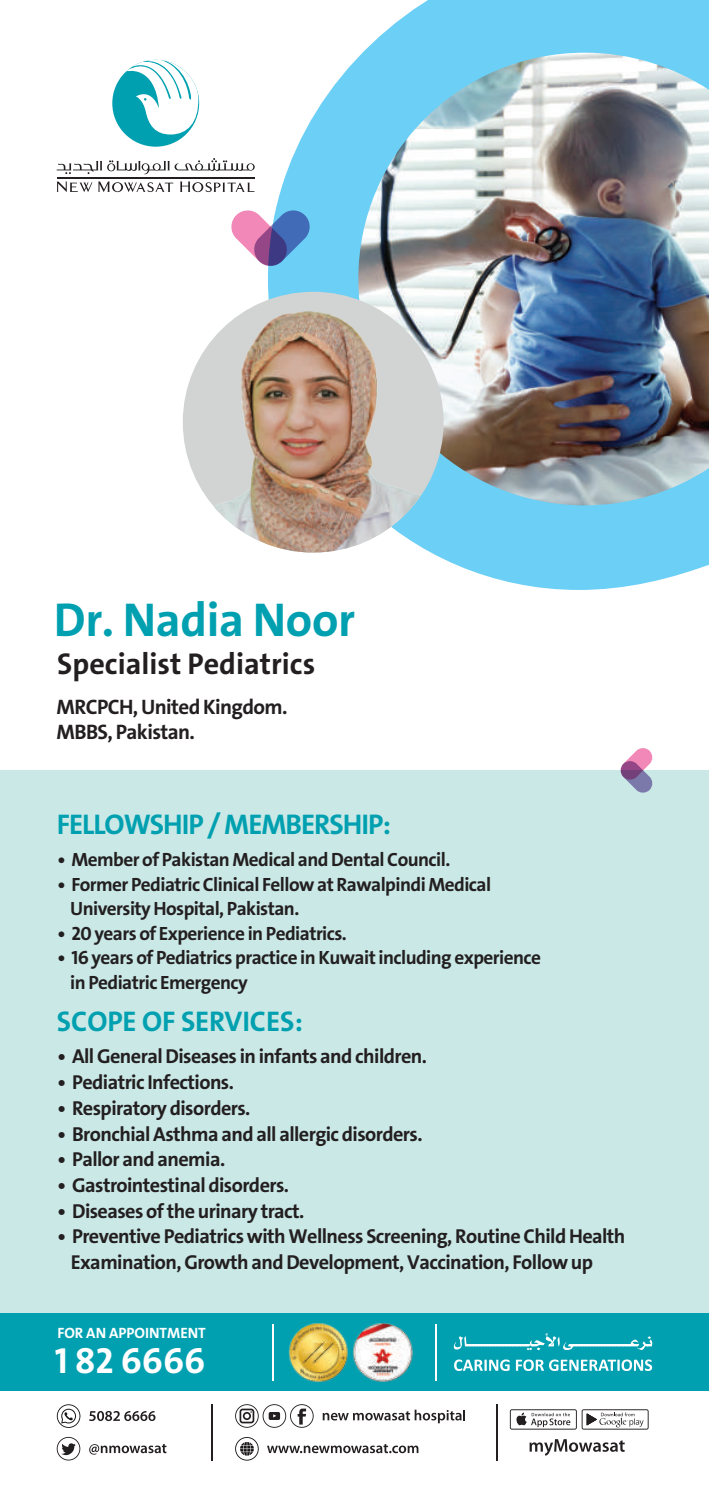
<style>
.page{position:relative;width:709px;height:1489px;background:#fff}
.page>*{position:absolute;margin:0;border:0;box-sizing:border-box;transform-origin:0 0}
.t1{font:700 47.75px "Bahij The Sans Arabic";letter-spacing:-.01em;color:#00a0b0}
.t2{font:700 36.5px "Bahij The Sans Arabic";color:#fff}
.t3{font:700 30.25px "Bahij The Sans Arabic";color:#231f20}
.t4{font:700 28.5px "Bahij The Sans Arabic";letter-spacing:-.035em;color:#00a0b0}
.t5{font:700 28.5px "Bahij The Sans Arabic";color:#00a0b0}
.t6{font:700 21px/24.8px "Bahij The Sans Arabic";letter-spacing:-.03em;color:#231f20}
.t7{font:700 20.25px/25.8px "Bahij The Sans Arabic";letter-spacing:-.03em;color:#231f20}
.t8{font:700 19.25px/24.5px "Bahij The Sans Arabic";letter-spacing:-.03em;color:#231f20}
.t9{font:700 15px "Bahij The Sans Arabic";color:#fff}
</style>
<div class="page">
<svg style="left:268px;top:0;width:441px;height:590px;fill:#6bcff6"></svg>
<svg style="left:231px;top:210px;width:79px;height:56px"></svg>
<div style="left:0;top:770px;width:709px;height:542px;background:#c9e8e6"></div>
<svg style="left:620px;top:748px;width:32px;height:44px"></svg>
<div style="left:112px;top:60px;width:87px;height:87px;background:#00a0b0;border-radius:50%"></div>
<svg style="left:126px;top:59px;width:73px;height:76px"></svg>
<svg style="left:57px;top:158px;width:198px;height:17px"></svg>
<svg style="left:57px;top:181px;width:116px;height:11px"></svg>
<svg style="left:180px;top:181px;width:75px;height:11px"></svg>
<hr style="left:57px;top:177px;width:197px;height:1px;background:#231f20">
<div style="left:0;top:1312px;width:709px;height:78px;background:#00a0b0"></div>
<img style="left:288px;top:1323px;width:60px;height:59px">
<img style="left:352px;top:1323px;width:61px;height:59px">
<svg style="left:454px;top:1333px;width:198px;height:17px"></svg>
<svg style="left:454px;top:1359px;width:198px;height:11px"></svg>
<hr style="left:272px;top:1323px;width:2px;height:57px;background:#fff">
<hr style="left:435px;top:1323px;width:2px;height:57px;background:#fff">
<svg style="left:529px;top:1439px;width:95px;height:16px"></svg>
<svg style="left:267px;top:1444px;width:151px;height:8px"></svg>
<svg style="left:235px;top:1437px;width:24px;height:23px"></svg>
<svg style="left:89px;top:1444px;width:77px;height:10px"></svg>
<svg style="left:57px;top:1436px;width:23px;height:24px"></svg>
<svg style="left:510px;top:1409px;width:138px;height:20px"></svg>
<svg style="left:89px;top:1411px;width:66px;height:9px"></svg>
<svg style="left:57px;top:1404px;width:23px;height:23px"></svg>
<svg style="left:323px;top:1409px;width:142px;height:14px"></svg>
<svg style="left:235px;top:1404px;width:79px;height:23px"></svg>
<hr style="left:496px;top:1404px;width:1px;height:56px;background:#231f20">
<hr style="left:212px;top:1404px;width:1px;height:56px;background:#231f20">
<img style="left:358px;top:53px;width:351px;height:452px">
<div style="left:183px;top:292px;width:260px;height:260px;background:#d2d4d3;border-radius:50%"></div>
<img style="left:183px;top:311px;width:260px;height:241px">
<h1 class="t1" style="left:54px;top:592px;width:303px">Dr. Nadia Noor</h1>
<h3 class="t3" style="left:57px;top:646px;width:259px">Specialist Pediatrics</h3>
<p class="t6" style="left:56px;top:694px;width:233px">MRCPCH, United Kingdom.<br>MBBS, Pakistan.</p>
<h3 class="t4" style="left:57px;top:807px;width:336px">FELLOWSHIP / MEMBERSHIP:</h3>
<p class="t8" style="left:57px;top:847px;width:394px">• Member of Pakistan Medical and Dental Council.</p>
<p class="t8" style="left:70px;top:871px;width:422px;text-indent:-13px">• Former Pediatric Clinical Fellow at Rawalpindi Medical<br>University Hospital, Pakistan.</p>
<p class="t8" style="left:57px;top:920px;width:291px">• 20 years of Experience in Pediatrics.</p>
<p class="t8" style="left:70px;top:945px;width:472px;text-indent:-13px">• 16 years of Pediatrics practice in Kuwait including experience in Pediatric Emergency</p>
<h3 class="t5" style="left:57px;top:1004px;width:248px">SCOPE OF SERVICES:</h3>
<p class="t7" style="left:57px;top:1043px;width:371px">• All General Diseases in infants and children.</p>
<p class="t7" style="left:57px;top:1069px;width:178px">• Pediatric Infections.</p>
<p class="t7" style="left:57px;top:1094px;width:194px">• Respiratory disorders.</p>
<p class="t7" style="left:57px;top:1120px;width:367px">• Bronchial Asthma and all allergic disorders.</p>
<p class="t7" style="left:57px;top:1146px;width:169px">• Pallor and anemia.</p>
<p class="t7" style="left:57px;top:1171px;width:233px">• Gastrointestinal disorders.</p>
<p class="t7" style="left:57px;top:1197px;width:248px">• Diseases of the urinary tract.</p>
<p class="t7" style="left:71px;top:1223px;width:556px;text-indent:-13px">• Preventive Pediatrics with Wellness Screening, Routine Child Health<br>Examination, Growth and Development, Vaccination, Follow up</p>
<p class="t9" style="left:57px;top:1323px;width:150px">FOR AN APPOINTMENT</p>
<h2 class="t2" style="left:55px;top:1338px;width:152px">1 82 6666</h2>
</div>
